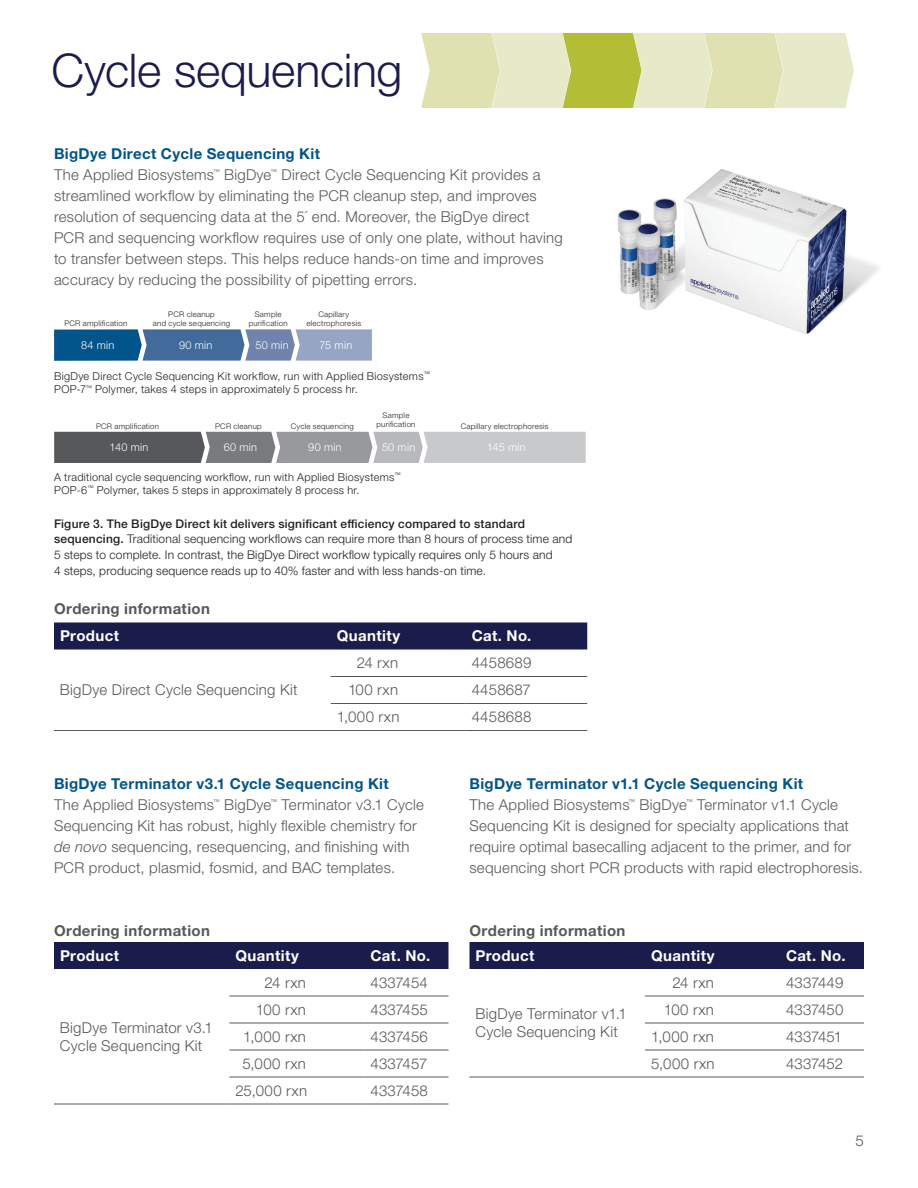
<style>
.page{position:relative;width:918px;height:1188px;background:#fff}
.page>*{position:absolute;margin:0;border:0;box-sizing:border-box;transform-origin:0 0}
.t1{font:300 46.5px "Helvetica Neue LTW1 G";letter-spacing:-.005em;color:#1a1d4c}
.t2{font:300 15px/21px "Helvetica Neue LTW1 G";letter-spacing:.015em;color:#57585a}
.t3{font:700 15px "Helvetica Neue LTW1 G";letter-spacing:.025em;color:#01558a}
.t4{font:700 15px "Helvetica Neue LTW1 G";letter-spacing:.025em;color:#fff}
.t5{font:700 15px "Helvetica Neue LTW1 G";letter-spacing:.025em;color:#57585a}
.t6{font:300 15px "Helvetica Neue LTW1 G";letter-spacing:-.005em;color:#57585a}
.t7{font:300 12px/15.8px "Helvetica Neue LTW1 G";letter-spacing:.015em;color:#231f20}
.t8{font:300 10.95px/13px "Helvetica Neue LTW1 G";letter-spacing:.03em;color:#231f20}
.t9{font:300 10.95px "Helvetica Neue LTW1 G";letter-spacing:.025em;color:#fff}
.t10{font:300 7.8px/9.3px "Helvetica Neue LTW1 G";letter-spacing:.035em;color:#231f20;text-align:center}
.t11{font:300 6.75px "Helvetica Neue LTW1 G";color:#57585a}
.s1{font-weight:500}
.s2{font-style:italic}
</style>
<div class="page">
<img style="left:617px;top:169px;width:262px;height:165px">
<svg style="left:54px;top:432px;width:532px;height:31px;background:#96979a"></svg>
<svg style="left:54px;top:329px;width:318px;height:32px;background:#577fa9"></svg>
<svg style="left:54px;top:622px;width:533px;height:28px;background:#222552"></svg>
<hr style="left:54px;top:730px;width:277px;height:1px;background:#57585a">
<hr style="left:331px;top:703px;width:135px;height:1px;background:#57585a">
<hr style="left:466px;top:703px;width:121px;height:1px;background:#57585a">
<hr style="left:331px;top:730px;width:135px;height:1px;background:#57585a">
<hr style="left:466px;top:730px;width:121px;height:1px;background:#57585a">
<hr style="left:331px;top:676px;width:135px;height:1px;background:#57585a">
<hr style="left:466px;top:676px;width:121px;height:1px;background:#57585a">
<div style="left:54px;top:942px;width:394px;height:27px;background:#1a1d4c"></div>
<hr style="left:54px;top:1104px;width:176px;height:1px;background:#57585a">
<hr style="left:230px;top:1023px;width:134px;height:1px;background:#57585a">
<hr style="left:364px;top:1023px;width:84px;height:1px;background:#57585a">
<hr style="left:230px;top:1050px;width:134px;height:1px;background:#57585a">
<hr style="left:364px;top:1050px;width:84px;height:1px;background:#57585a">
<hr style="left:230px;top:1077px;width:134px;height:1px;background:#57585a">
<hr style="left:364px;top:1077px;width:84px;height:1px;background:#57585a">
<hr style="left:230px;top:1104px;width:134px;height:1px;background:#57585a">
<hr style="left:364px;top:1104px;width:84px;height:1px;background:#57585a">
<hr style="left:230px;top:996px;width:134px;height:1px;background:#57585a">
<hr style="left:364px;top:996px;width:84px;height:1px;background:#57585a">
<div style="left:470px;top:942px;width:394px;height:27px;background:#1a1d4c"></div>
<hr style="left:470px;top:1077px;width:175px;height:1px;background:#57585a">
<hr style="left:645px;top:1023px;width:135px;height:1px;background:#57585a">
<hr style="left:780px;top:1023px;width:84px;height:1px;background:#57585a">
<hr style="left:645px;top:1050px;width:135px;height:1px;background:#57585a">
<hr style="left:780px;top:1050px;width:84px;height:1px;background:#57585a">
<hr style="left:645px;top:1077px;width:135px;height:1px;background:#57585a">
<hr style="left:780px;top:1077px;width:84px;height:1px;background:#57585a">
<hr style="left:645px;top:996px;width:135px;height:1px;background:#57585a">
<hr style="left:780px;top:996px;width:84px;height:1px;background:#57585a">
<svg style="left:421px;top:33px;width:433px;height:75px;background:#dce0a9"></svg>
<h1 class="t1" style="left:52px;top:42px;width:352px">Cycle sequencing</h1>
<p class="t3" style="left:54px;top:144px;width:267px">BigDye Direct Cycle Sequencing Kit</p>
<p class="t2" style="left:54px;top:164px;width:162px">The Applied Biosystems</p>
<p class="t11" style="left:213px;top:167px;width:8px">™</p>
<p class="t2" style="left:224px;top:164px;width:49px">BigDye</p>
<p class="t11" style="left:271px;top:167px;width:8px">™</p>
<p class="t2" style="left:54px;top:164px;width:510px;text-indent:228px">Direct Cycle Sequencing Kit provides a streamlined workflow by eliminating the PCR cleanup step, and improves resolution of sequencing data at the 5´ end. Moreover, the BigDye direct PCR and sequencing workflow requires use of only one plate, without having to transfer between steps. This helps reduce hands-on time and improves accuracy by reducing the possibility of pipetting errors.</p>
<p class="t10" style="left:64px;top:319px;width:64px">PCR amplification</p>
<p class="t10" style="left:153px;top:310px;width:79px">PCR cleanup<br>and cycle sequencing</p>
<p class="t10" style="left:249px;top:310px;width:40px">Sample purification</p>
<p class="t10" style="left:306px;top:310px;width:56px">Capillary electrophoresis</p>
<p class="t9" style="left:81px;top:338px;width:35px">84 min</p>
<p class="t9" style="left:179px;top:338px;width:35px">90 min</p>
<p class="t9" style="left:255px;top:338px;width:35px">50 min</p>
<p class="t9" style="left:319px;top:338px;width:34px">75 min</p>
<p class="t8" style="left:54px;top:370px;width:377px">BigDye Direct Cycle Sequencing Kit workflow, run with Applied Biosystems<sup>™<br></sup>POP-7<sup>™</sup> Polymer, takes 4 steps in approximately 5 process hr.</p>
<p class="t10" style="left:96px;top:421px;width:64px">PCR amplification</p>
<p class="t10" style="left:215px;top:421px;width:48px">PCR cleanup</p>
<p class="t10" style="left:291px;top:421px;width:65px">Cycle sequencing</p>
<p class="t10" style="left:377px;top:410px;width:40px">Sample purification</p>
<p class="t10" style="left:461px;top:421px;width:89px">Capillary electrophoresis</p>
<p class="t9" style="left:109px;top:441px;width:40px">140 min</p>
<p class="t9" style="left:224px;top:441px;width:35px">60 min</p>
<p class="t9" style="left:308px;top:441px;width:35px">90 min</p>
<p class="t9" style="left:382px;top:441px;width:35px">50 min</p>
<p class="t9" style="left:487px;top:441px;width:40px">145 min</p>
<p class="t8" style="left:54px;top:470px;width:348px">A traditional cycle sequencing workflow, run with Applied Biosystems<sup>™<br></sup>POP-6<sup>™</sup> Polymer, takes 5 steps in approximately 8 process hr.</p>
<p class="t7" style="left:54px;top:515px;width:520px"><span class="s1">Figure 3. The BigDye Direct kit delivers significant efficiency compared to standard sequencing.</span> Traditional sequencing workflows can require more than 8 hours of process time and 5 steps to complete. In contrast, the BigDye Direct workflow typically requires only 5 hours and<br>4 steps, producing sequence reads up to 40% faster and with less hands-on time.</p>
<p class="t5" style="left:54px;top:600px;width:158px">Ordering information</p>
<p class="t4" style="left:60px;top:627px;width:61px">Product</p>
<p class="t4" style="left:337px;top:627px;width:65px">Quantity</p>
<p class="t4" style="left:472px;top:627px;width:61px">Cat. No.</p>
<p class="t2" style="left:60px;top:679px;width:239px">BigDye Direct Cycle Sequencing Kit</p>
<p class="t2" style="left:357px;top:652px;width:43px">24 rxn</p>
<p class="t2" style="left:472px;top:652px;width:61px">4458689</p>
<p class="t2" style="left:348px;top:679px;width:52px">100 rxn</p>
<p class="t2" style="left:472px;top:679px;width:61px">4458687</p>
<p class="t2" style="left:337px;top:706px;width:64px">1,000 rxn</p>
<p class="t2" style="left:472px;top:706px;width:61px">4458688</p>
<p class="t3" style="left:54px;top:774px;width:336px">BigDye Terminator v3.1 Cycle Sequencing Kit</p>
<p class="t2" style="left:54px;top:794px;width:162px">The Applied Biosystems</p>
<p class="t11" style="left:213px;top:797px;width:8px">™</p>
<p class="t2" style="left:224px;top:794px;width:49px">BigDye</p>
<p class="t11" style="left:271px;top:797px;width:8px">™</p>
<p class="t2" style="left:54px;top:794px;width:371px;text-indent:228px">Terminator v3.1 Cycle Sequencing Kit has robust, highly flexible chemistry for <span class="s2">de novo</span> sequencing, resequencing, and finishing with PCR product, plasmid, fosmid, and BAC templates.</p>
<p class="t3" style="left:470px;top:774px;width:335px">BigDye Terminator v1.1 Cycle Sequencing Kit</p>
<p class="t2" style="left:470px;top:794px;width:162px">The Applied Biosystems</p>
<p class="t11" style="left:629px;top:797px;width:8px">™</p>
<p class="t2" style="left:640px;top:794px;width:49px">BigDye</p>
<p class="t11" style="left:686px;top:797px;width:8px">™</p>
<p class="t2" style="left:470px;top:794px;width:395px;text-indent:228px">Terminator v1.1 Cycle Sequencing Kit is designed for specialty applications that require optimal basecalling adjacent to the primer, and for sequencing short PCR products with rapid electrophoresis.</p>
<p class="t5" style="left:54px;top:921px;width:158px">Ordering information</p>
<p class="t4" style="left:60px;top:946px;width:61px">Product</p>
<p class="t4" style="left:236px;top:946px;width:65px">Quantity</p>
<p class="t4" style="left:370px;top:946px;width:61px">Cat. No.</p>
<p class="t5" style="left:470px;top:921px;width:158px">Ordering information</p>
<p class="t4" style="left:476px;top:946px;width:61px">Product</p>
<p class="t4" style="left:651px;top:946px;width:65px">Quantity</p>
<p class="t4" style="left:786px;top:946px;width:61px">Cat. No.</p>
<p class="t2" style="left:60px;top:1018px;width:154px;line-height:18px">BigDye Terminator v3.1<br>Cycle Sequencing Kit</p>
<p class="t2" style="left:265px;top:972px;width:43px">24 rxn</p>
<p class="t2" style="left:370px;top:972px;width:59px">4337454</p>
<p class="t2" style="left:256px;top:999px;width:52px">100 rxn</p>
<p class="t2" style="left:370px;top:999px;width:59px">4337455</p>
<p class="t2" style="left:243px;top:1026px;width:64px">1,000 rxn</p>
<p class="t2" style="left:370px;top:1026px;width:59px">4337456</p>
<p class="t2" style="left:242px;top:1053px;width:65px">5,000 rxn</p>
<p class="t2" style="left:370px;top:1053px;width:59px">4337457</p>
<p class="t2" style="left:235px;top:1080px;width:73px">25,000 rxn</p>
<p class="t2" style="left:370px;top:1080px;width:59px">4337458</p>
<p class="t2" style="left:475px;top:1005px;width:153px;line-height:18px">BigDye Terminator v1.1<br>Cycle Sequencing Kit</p>
<p class="t2" style="left:673px;top:972px;width:43px">24 rxn</p>
<p class="t2" style="left:786px;top:972px;width:59px">4337449</p>
<p class="t2" style="left:664px;top:999px;width:52px">100 rxn</p>
<p class="t2" style="left:786px;top:999px;width:59px">4337450</p>
<p class="t2" style="left:651px;top:1026px;width:64px">1,000 rxn</p>
<p class="t6" style="left:786px;top:1027px;width:58px">4337451</p>
<p class="t2" style="left:651px;top:1053px;width:65px">5,000 rxn</p>
<p class="t2" style="left:786px;top:1053px;width:59px">4337452</p>
<p class="t2" style="left:856px;top:1130px;width:10px">5</p>
</div>
